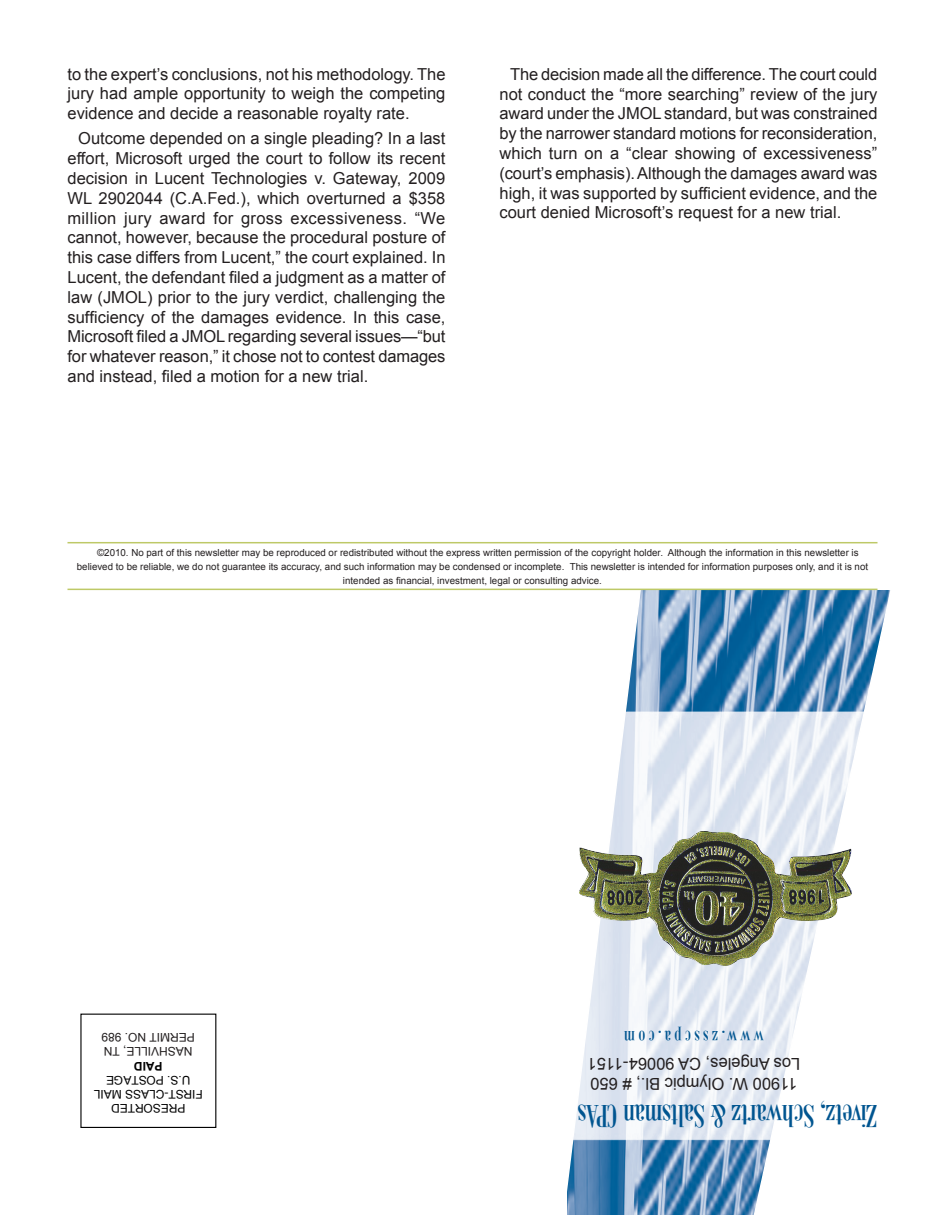
<style>
.page{position:relative;width:945px;height:1215px;background:#fff}
.page>*{position:absolute;margin:0;border:0;box-sizing:border-box;transform-origin:0 0}
.t1{font:34.5px "Bodoni MT Condensed";letter-spacing:-.02em;color:#005590}
.Article_Head{font:21px "Bodoni MT Condensed";letter-spacing:.15em;color:#005590}
.Body_text_w_indent{font:16.5px/19.8px "Arial";color:#231f20;text-align:justify}
.Article_Head-2{font:16.5px "Arial";color:#231f20}
.t2{font:12px/13.8px "Arial";color:#000;text-align:center}
.Article_Head-3{font:12px/13.5px "Arial";color:#231f20}
.Body_text_w_indent-2{font:9.75px "Arial";color:#231f20}
.s1{font-weight:700}
</style>
<div class="page">
<img style="left:644px;top:591px;width:105px;height:624px">
<svg style="left:749px;top:543px;width:142px;height:672px"></svg>
<svg style="left:317px;top:543px;width:327px;height:672px"></svg>
<hr style="left:68px;top:542px;width:810px;height:1px;background:#bec967">
<hr style="left:68px;top:589px;width:810px;height:1px;background:#bec967">
<img style="left:579px;top:831px;width:272px;height:135px">
<p class="Body_text_w_indent" style="left:68px;top:64px;width:380px">to the expert’s conclusions, not his methodology. The jury had ample opportunity to weigh the competing evidence and decide a reasonable royalty rate.</p>
<p class="Body_text_w_indent" style="left:68px;top:129px;width:380px;text-indent:11px">Outcome depended on a single pleading? In a last effort, Microsoft urged the court to follow its recent decision in Lucent Technologies v. Gateway, 2009<br>WL 2902044 (C.A.Fed.), which overturned a $358 million jury award for gross excessiveness. “We cannot, however, because the procedural posture of this case differs from Lucent,” the court explained. In Lucent, the defendant filed a judgment as a matter of law (JMOL) prior to the jury verdict, challenging the sufficiency of the damages evidence. In this case, Microsoft filed a JMOL regarding several issues—“but for whatever reason,” it chose not to contest damages and instead, filed a motion for a new trial.</p>
<p class="Body_text_w_indent" style="left:500px;top:64px;width:380px;text-indent:11px">The decision made all the difference. The court could not conduct the “more searching” review of the jury award under the JMOL standard, but was constrained by the narrower standard motions for reconsideration, which turn on a “clear showing of excessiveness” (court’s emphasis). Although the damages award was high, it was supported by sufficient evidence, and the court denied Microsoft’s request for a new trial.</p>
<p class="Body_text_w_indent-2" style="left:97px;top:546px;width:763px">©2010. No part of this newsletter may be reproduced or redistributed without the express written permission of the copyright holder. Although the information in this newsletter is</p>
<p class="Body_text_w_indent-2" style="left:77px;top:560px;width:793px">believed to be reliable, we do not guarantee its accuracy, and such information may be condensed or incomplete. This newsletter is intended for information purposes only, and it is not</p>
<p class="Body_text_w_indent-2" style="left:343px;top:574px;width:261px">intended as financial, investment, legal or consulting advice.</p>
<p class="Article_Head-3" style="left:195px;top:1057px;width:95px;rotate:-180deg">NASHVILLE, TN<br>PERMIT NO. 989</p>
<p class="t2" style="left:203px;top:1114px;width:111px;rotate:-180deg">PRESORTED<br>FIRST-CLASS MAIL<br>U.S. POSTAGE<br><span class="s1">PAID<br></span>LOS ANGELES, CA<br>PERMIT NO. 896</p>
<p class="Article_Head" style="left:764px;top:1051px;width:141px;rotate:-180deg">www.zsscpa.com</p>
<p class="Article_Head-2" style="left:800px;top:1075px;width:214px;rotate:-180deg">Los Angeles, CA 90064-1151</p>
<p class="Article_Head-2" style="left:797px;top:1094px;width:208px;rotate:-180deg">11900 W. Olympic Bl., # 650</p>
<p class="t1" style="left:878px;top:1136px;width:302px;rotate:-180deg">Zivetz, Schwartz &amp; Saltsman CPAs</p>
</div>
